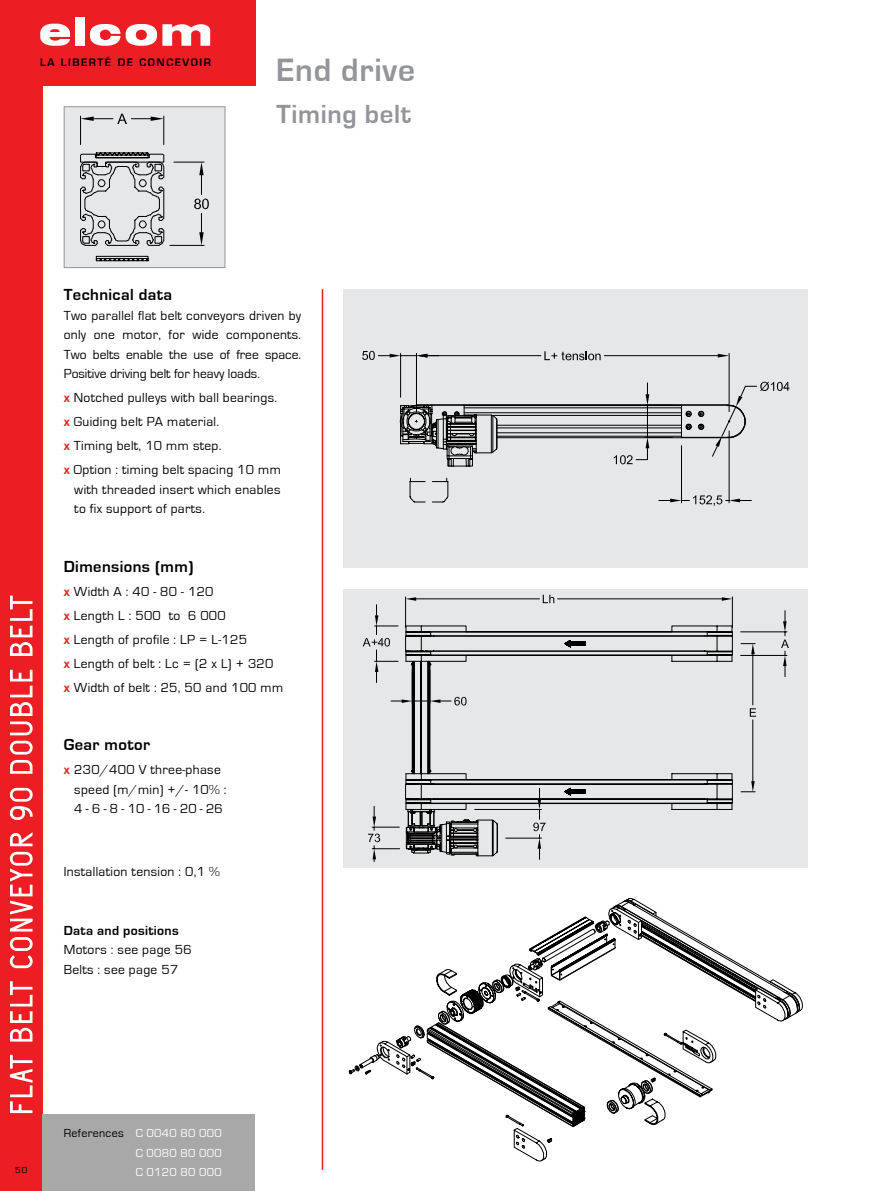
<style>
.page{position:relative;width:893px;height:1191px;background:#fff}
.page>*{position:absolute;margin:0;border:0;box-sizing:border-box;transform-origin:0 0}
.t1{font:700 33.3px "Eurostile";color:#939598}
.t2{font:700 27px "Eurostile";color:#939598}
.t3{font:700 16.5px "Eurostile";color:#000}
.t4{font:13.5px/19.5px "Eurostile";letter-spacing:.025em;color:#000}
.t5{font:700 13.5px "Eurostile";color:#000}
.t6{font:12px/19.5px "Eurostile";letter-spacing:.025em;color:#fff;text-align:right}
.t7{font:600 10.05px "Eurostile";letter-spacing:.15em;color:#000}
.t8{font:9px "Eurostile";color:#000}
.s1{font-weight:700;color:#ed1d24}
.s2{color:#000}
</style>
<div class="page">
<div style="left:0;top:0;width:43px;height:1191px;background:#ed1d24"></div>
<svg style="left:9px;top:1054px;width:24px;height:59px"></svg>
<svg style="left:10px;top:981px;width:23px;height:61px"></svg>
<svg style="left:9px;top:832px;width:25px;height:137px"></svg>
<svg style="left:9px;top:787px;width:24px;height:33px"></svg>
<svg style="left:9px;top:669px;width:24px;height:105px"></svg>
<svg style="left:10px;top:595px;width:23px;height:61px"></svg>
<div style="left:43px;top:1114px;width:212px;height:77px;background:#a8a8a9"></div>
<div style="left:344px;top:289px;width:464px;height:279px;background:#e6e7e8"></div>
<svg style="left:378px;top:353px;width:351px;height:149px"></svg>
<svg style="left:390px;top:354px;width:11px;height:3px"></svg>
<svg style="left:362px;top:351px;width:13px;height:9px"></svg>
<hr style="left:604px;top:355px;width:114px;height:1px;background:#000">
<hr style="left:427px;top:355px;width:114px;height:1px;background:#000">
<hr style="left:729px;top:353px;width:1px;height:58px;background:#000">
<hr style="left:416px;top:353px;width:1px;height:58px;background:#000">
<svg style="left:417px;top:354px;width:10px;height:3px"></svg>
<svg style="left:718px;top:354px;width:11px;height:3px"></svg>
<svg style="left:544px;top:351px;width:57px;height:9px"></svg>
<hr style="left:681px;top:445px;width:1px;height:58px;background:#000">
<hr style="left:729px;top:431px;width:1px;height:72px;background:#000">
<svg style="left:659px;top:495px;width:92px;height:11px"></svg>
<svg style="left:400px;top:381px;width:389px;height:85px"></svg>
<div style="left:344px;top:589px;width:464px;height:278px;background:#e6e7e8"></div>
<hr style="left:558px;top:598px;width:164px;height:1px;background:#000">
<hr style="left:416px;top:598px;width:123px;height:1px;background:#000">
<hr style="left:732px;top:597px;width:1px;height:30px;background:#000">
<hr style="left:405px;top:597px;width:1px;height:30px;background:#000">
<svg style="left:406px;top:597px;width:10px;height:4px"></svg>
<svg style="left:722px;top:597px;width:10px;height:4px"></svg>
<svg style="left:543px;top:595px;width:11px;height:8px"></svg>
<hr style="left:741px;top:655px;width:46px;height:1px;background:#000">
<hr style="left:741px;top:631px;width:46px;height:1px;background:#000">
<svg style="left:781px;top:610px;width:8px;height:66px"></svg>
<hr style="left:752px;top:720px;width:1px;height:61px;background:#000">
<hr style="left:752px;top:654px;width:1px;height:51px;background:#000">
<svg style="left:741px;top:643px;width:14px;height:11px"></svg>
<svg style="left:741px;top:781px;width:14px;height:11px"></svg>
<svg style="left:750px;top:708px;width:6px;height:8px"></svg>
<svg style="left:363px;top:615px;width:370px;height:246px"></svg>
<svg style="left:349px;top:898px;width:453px;height:263px"></svg>
<svg style="left:436px;top:922px;width:344px;height:198px"></svg>
<hr style="left:322px;top:289px;width:1px;height:880px;background:#ed1d24">
<div style="left:64px;top:107px;width:161px;height:160px;background:#e6e7e8"></div>
<svg style="left:80px;top:114px;width:85px;height:147px"></svg>
<hr style="left:170px;top:245px;width:34px;height:1px;background:#000">
<hr style="left:174px;top:162px;width:30px;height:1px;background:#000">
<svg style="left:194px;top:162px;width:15px;height:83px"></svg>
<div style="left:64px;top:106px;width:161px;height:162px;border:1px solid #939598"></div>
<div style="left:0;top:0;width:255px;height:85px;background:#ed1d24"></div>
<svg style="left:40px;top:24px;width:30px;height:22px"></svg>
<div style="left:75px;top:18px;width:9px;height:28px;background:#fff"></div>
<svg style="left:90px;top:24px;width:30px;height:22px"></svg>
<svg style="left:126px;top:24px;width:84px;height:22px"></svg>
<p class="t7" style="left:40px;top:56px;width:172px">LA LIBERTÉ DE CONCEVOIR</p>
<h1 class="t1" style="left:276px;top:52px;width:140px">End drive</h1>
<h2 class="t2" style="left:276px;top:99px;width:136px">Timing belt</h2>
<p class="t3" style="left:64px;top:286px;width:110px">Technical data</p>
<p class="t4" style="left:64px;top:306px;width:239px;text-align:justify">Two parallel flat belt conveyors driven by only one motor, for wide components.<br>Two belts enable the use of free space.<br>Positive driving belt for heavy loads.</p>
<p class="t4" style="left:64px;top:386px;width:219px;line-height:24px"><span class="s1">x</span> Notched pulleys with ball bearings. <span class="s1">x</span> Guiding belt PA material.<br><span class="s1">x</span> Timing belt, 10 mm step.<br><span class="s1">x</span> Option : timing belt spacing 10 mm</p>
<p class="t4" style="left:74px;top:480px;width:208px">with threaded insert which enables to fix support of parts.</p>
<p class="t3" style="left:64px;top:557px;width:131px">Dimensions (mm)</p>
<p class="t4" style="left:64px;top:579px;width:221px;line-height:24px"><span class="s1">x</span> Width A : 40 - 80 - 120<br><span class="s1">x</span> Length L : 500 to 6 000<br><span class="s1">x</span> Length of profile : LP = L-125<br><span class="s1">x</span> Length of belt : Lc = (2 x L) + 320<br><span class="s1">x</span> Width of belt : 25, 50 and 100 mm</p>
<p class="t3" style="left:64px;top:736px;width:88px">Gear motor</p>
<p class="t4" style="left:74px;top:760px;width:154px;text-indent:-11px"><span class="s1">x</span> 230/400 V three-phase speed (m/min) +/- 10% :<br>4 - 6 - 8 - 10 - 16 - 20 - 26</p>
<p class="t4" style="left:64px;top:862px;width:158px">Installation tension : 0,1 %</p>
<p class="t5" style="left:64px;top:923px;width:116px">Data and positions</p>
<p class="t4" style="left:64px;top:940px;width:129px">Motors : see page 56<br>Belts : see page 57</p>
<p class="t6" style="left:64px;top:1123px;width:159px"><span class="s2">References</span> C 0040 80 000<br>C 0080 80 000</p>
<p class="t8" style="left:15px;top:1164px;width:14px">50</p>
<p class="t6" style="left:136px;top:1162px;width:87px">C 0120 80 000</p>
</div>
